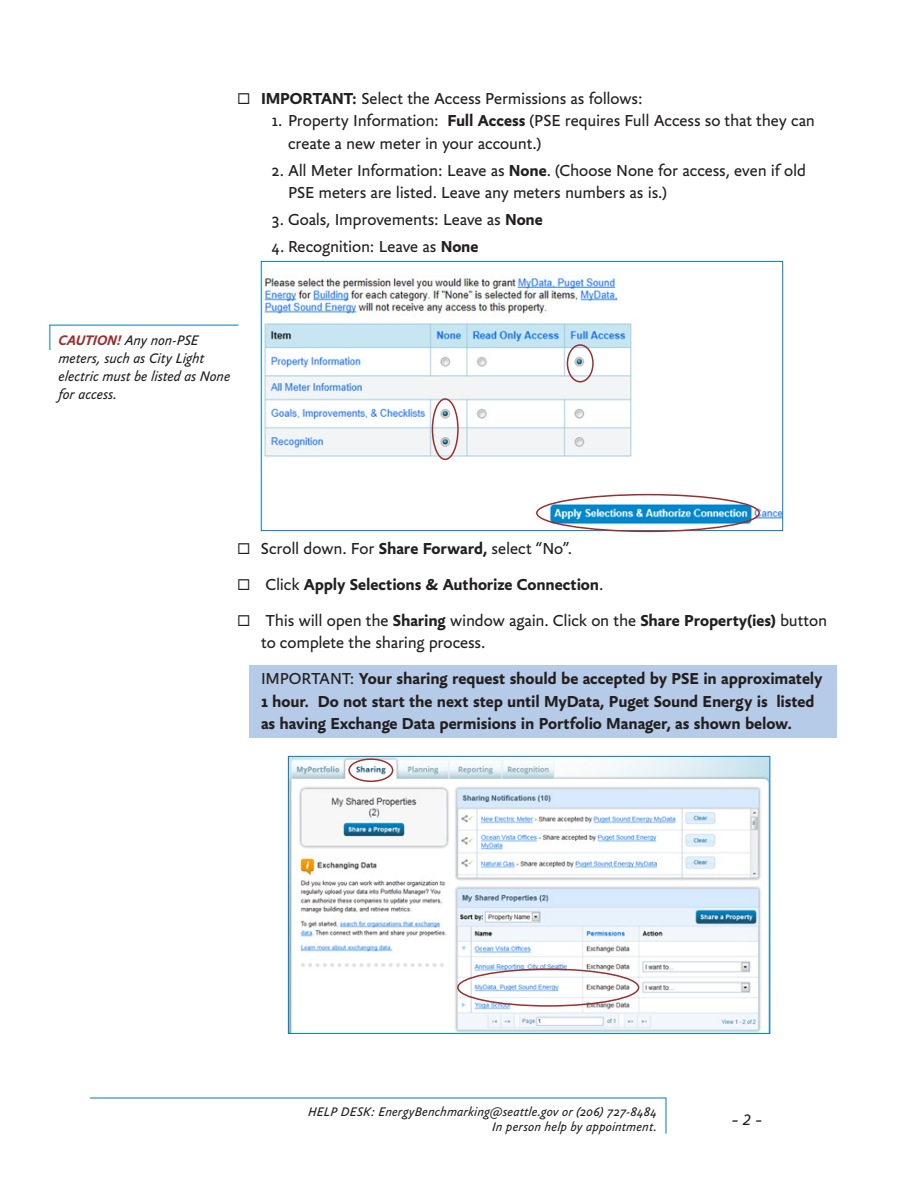
<style>
.page{position:relative;width:918px;height:1188px;background:#fff}
.page>*{position:absolute;margin:0;border:0;box-sizing:border-box;transform-origin:0 0}
.bodyBullet{font:17.25px/22.5px "Yoga Sans OT";letter-spacing:-.01em;color:#231f20}
.bodyBullet-2{font:700 17.25px/22.5px "Yoga Sans OT";letter-spacing:-.005em;color:#231f20}
.t1{font:italic 16.5px "Yoga Sans OT";color:#231f20}
.sideBasic{font:italic 15px/18px "Yoga Sans OT";letter-spacing:-.005em;color:#231f20}
.t2{font:italic 13.5px/15px "Yoga Sans OT";letter-spacing:.01em;color:#231f20;text-align:right}
.s1{font-weight:700}
.s2{font-weight:700;color:#993030}
.s3{font-weight:400}
</style>
<div class="page">
<div style="left:250px;top:665px;width:587px;height:73px;background:#b6cbe8"></div>
<img style="left:263px;top:275px;width:518px;height:254px">
<div style="left:261px;top:261px;width:522px;height:270px;border:1px solid #007cc2"></div>
<div style="left:567px;top:344px;width:27px;height:38px;border:2px solid #993030;border-radius:50%"></div>
<div style="left:432px;top:398px;width:27px;height:62px;border:2px solid #993030;border-radius:50%"></div>
<div style="left:536px;top:494px;width:224px;height:38px;border:2px solid #993030;border-radius:50%"></div>
<hr style="left:90px;top:1098px;width:576px;height:1px;background:#007cc2">
<hr style="left:666px;top:1098px;width:1px;height:36px;background:#007cc2">
<hr style="left:50px;top:325px;width:188px;height:1px;background:#007cc2">
<svg style="left:50px;top:325px;width:1px;height:25px"></svg>
<img style="left:290px;top:758px;width:478px;height:274px">
<div style="left:288px;top:756px;width:482px;height:278px;border:1px solid #007cc2"></div>
<div style="left:457px;top:968px;width:182px;height:39px;border:2px solid #993030;border-radius:50%"></div>
<div style="left:348px;top:758px;width:45px;height:24px;border:2px solid #993030;border-radius:50%"></div>
<p class="bodyBullet" style="left:237px;top:87px;width:407px">◻ <span class="s1">IMPORTANT:</span> Select the Access Permissions as follows:</p>
<p class="bodyBullet" style="left:288px;top:110px;width:529px;text-indent:-16px">1. Property Information: <span class="s1">Full Access</span> (PSE requires Full Access so that they can create a new meter in your account.)</p>
<p class="bodyBullet" style="left:288px;top:159px;width:520px;text-indent:-16px">2. All Meter Information: Leave as <span class="s1">None</span>. (Choose None for access, even if old<br>PSE meters are listed. Leave any meters numbers as is.)</p>
<p class="bodyBullet" style="left:272px;top:209px;width:273px">3. Goals, Improvements: Leave as <span class="s1">None</span></p>
<p class="bodyBullet" style="left:272px;top:236px;width:209px">4. Recognition: Leave as <span class="s1">None</span></p>
<p class="sideBasic" style="left:58px;top:331px;width:173px"><span class="s2">CAUTION!</span> Any non-PSE meters, such as City Light electric must be listed as None for access.</p>
<p class="bodyBullet" style="left:237px;top:537px;width:337px">◻ Scroll down. For <span class="s1">Share Forward,</span> select “No”.</p>
<p class="bodyBullet-2" style="left:237px;top:573px;width:368px">◻ <span class="s3">Click</span> Apply Selections &amp; Authorize Connection<span class="s3">.</span></p>
<p class="bodyBullet" style="left:261px;top:609px;width:568px;text-indent:-24px">◻ This will open the <span class="s1">Sharing</span> window again. Click on the <span class="s1">Share Property(ies)</span> button to complete the sharing process.</p>
<p class="bodyBullet-2" style="left:261px;top:668px;width:563px"><span class="s3">IMPORTANT:</span> Your sharing request should be accepted by PSE in approximately<br>1 hour. Do not start the next step until MyData, Puget Sound Energy is listed as having Exchange Data permisions in Portfolio Manager, as shown below.</p>
<p class="t2" style="left:308px;top:1104px;width:350px">HELP DESK: EnergyBenchmarking@seattle.gov or (206) 727-8484<br>In person help by appointment.</p>
<p class="t1" style="left:731px;top:1111px;width:33px">– 2 –</p>
</div>
